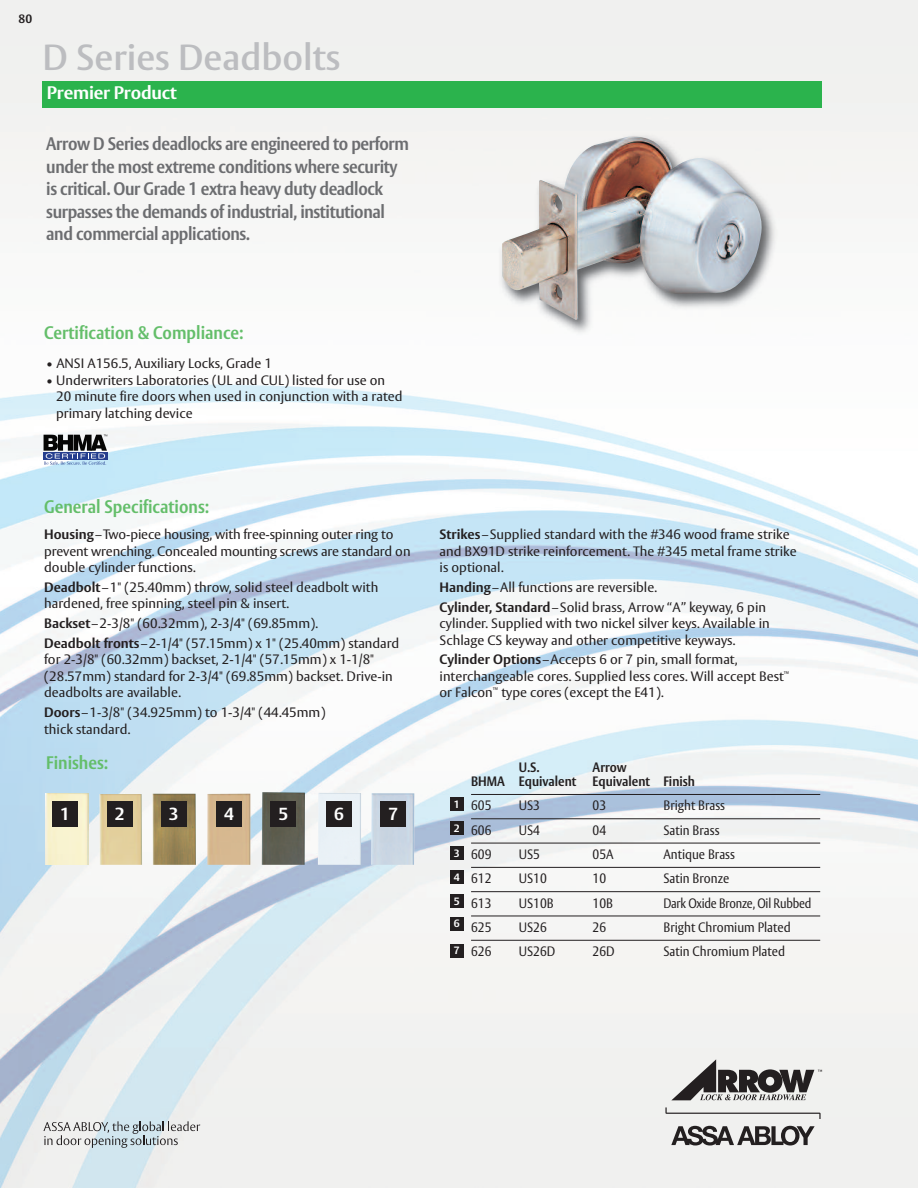
<style>
.page{position:relative;width:918px;height:1188px;background:#fff}
.page>*{position:absolute;margin:0;border:0;box-sizing:border-box;transform-origin:0 0}
.t1{font:600 36px "Vesta";color:#bcbdc0}
.t2{font:700 18px/22.5px "Vesta";letter-spacing:-.025em;color:#6c6d70;scale:.9 1}
.t3{font:700 18px "Vesta";color:#64be6a;scale:.9 1}
.t4{font:700 18px "Vesta";letter-spacing:-.01em;color:#fff}
.t5{font:700 17.25px "Vesta";color:#fff}
.t6{font:13.5px/16.5px "Vesta";color:#231f20}
.t7{font:13.5px "Vesta";color:#231f20;scale:.9 1}
.t8{font:700 13.5px/13.8px "Vesta";color:#231f20;scale:.9 1}
.t9{font:13.5px "Vesta";color:#231f20;scale:.85 1}
.t10{font:700 12px "Vesta";color:#231f20}
.t11{font:700 10.5px/22.5px "Vesta";color:#fff}
.s1{font-weight:700}
</style>
<div class="page">
<img style="left:0;top:0;width:918px;height:1188px">
<svg style="left:665px;top:1107px;width:156px;height:12px"></svg>
<svg style="left:671px;top:1126px;width:144px;height:20px"></svg>
<svg style="left:671px;top:1059px;width:151px;height:41px"></svg>
<svg style="left:43px;top:1121px;width:157px;height:27px"></svg>
<div style="left:450px;top:797px;width:14px;height:14px;background:#231f20"></div>
<div style="left:450px;top:821px;width:14px;height:14px;background:#231f20"></div>
<div style="left:450px;top:847px;width:14px;height:13px;background:#231f20"></div>
<div style="left:450px;top:871px;width:14px;height:13px;background:#231f20"></div>
<div style="left:450px;top:894px;width:14px;height:14px;background:#231f20"></div>
<div style="left:450px;top:917px;width:14px;height:13px;background:#231f20"></div>
<div style="left:450px;top:944px;width:14px;height:13px;background:#231f20"></div>
<img style="left:207px;top:794px;width:43px;height:71px">
<img style="left:262px;top:792px;width:43px;height:73px">
<div style="left:318px;top:793px;width:43px;height:72px;background:#e9f1f6"></div>
<img style="left:371px;top:793px;width:43px;height:72px">
<div style="left:380px;top:801px;width:26px;height:26px;background:#231f20"></div>
<img style="left:46px;top:793px;width:42px;height:72px">
<img style="left:99px;top:794px;width:43px;height:71px">
<div style="left:52px;top:801px;width:26px;height:26px;background:#231f20"></div>
<div style="left:107px;top:801px;width:26px;height:26px;background:#231f20"></div>
<img style="left:153px;top:794px;width:43px;height:71px">
<div style="left:161px;top:801px;width:26px;height:26px;background:#231f20"></div>
<div style="left:216px;top:801px;width:26px;height:26px;background:#231f20"></div>
<div style="left:270px;top:801px;width:26px;height:26px;background:#231f20"></div>
<div style="left:326px;top:801px;width:26px;height:26px;background:#231f20"></div>
<hr style="left:471px;top:794px;width:349px;height:1px;background:#231f20">
<hr style="left:471px;top:818px;width:349px;height:1px;background:#231f20">
<hr style="left:471px;top:843px;width:349px;height:1px;background:#231f20">
<hr style="left:471px;top:867px;width:349px;height:1px;background:#231f20">
<hr style="left:471px;top:891px;width:349px;height:1px;background:#231f20">
<hr style="left:471px;top:916px;width:349px;height:1px;background:#231f20">
<hr style="left:471px;top:940px;width:349px;height:1px;background:#231f20">
<div style="left:43px;top:452px;width:64px;height:8px;background:#253e8e"></div>
<svg style="left:44px;top:434px;width:63px;height:31px"></svg>
<div style="left:42px;top:81px;width:780px;height:27px;background:#2bb34d"></div>
<img style="left:427px;top:102px;width:414px;height:266px">
<img style="left:427px;top:102px;width:395px;height:6px">
<img style="left:502px;top:136px;width:260px;height:184px">
<p class="t10" style="left:19px;top:14px;width:15px">80</p>
<h1 class="t1" style="left:43px;top:45px;width:300px">D Series Deadbolts</h1>
<h2 class="t4" style="left:47px;top:87px;width:131px">Premier Product</h2>
<h2 class="t2" style="left:46px;top:135px;width:404px">Arrow D Series deadlocks are engineered to perform under the most extreme conditions where security is critical. Our Grade 1 extra heavy duty deadlock surpasses the demands of industrial, institutional and commercial applications.</h2>
<h2 class="t3" style="left:44px;top:327px;width:223px">Certification &amp; Compliance:</h2>
<p class="t6" style="left:46px;top:357px;width:227px">• ANSI A156.5, Auxiliary Locks, Grade 1</p>
<p class="t6" style="left:56px;top:373px;width:348px;text-indent:-10px">• Underwriters Laboratories (UL and CUL) listed for use on<br>20 minute fire doors when used in conjunction with a rated primary latching device</p>
<h2 class="t3" style="left:44px;top:500px;width:185px">General Specifications:</h2>
<p class="t6" style="left:44px;top:528px;width:368px"><span class="s1">Housing</span>–Two-piece housing, with free-spinning outer ring to prevent wrenching. Concealed mounting screws are standard on double cylinder functions.</p>
<p class="t6" style="left:44px;top:580px;width:336px"><span class="s1">Deadbolt</span>–1" (25.40mm) throw, solid steel deadbolt with hardened, free spinning, steel pin &amp; insert.</p>
<p class="t6" style="left:44px;top:615px;width:357px;line-height:19.8px"><span class="s1">Backset</span>–2-3/8" (60.32mm), 2-3/4" (69.85mm).<br><span class="s1">Deadbolt fronts</span>–2-1/4" (57.15mm) x 1" (25.40mm) standard</p>
<p class="t6" style="left:44px;top:653px;width:350px">for 2-3/8" (60.32mm) backset, 2-1/4" (57.15mm) x 1-1/8" (28.57mm) standard for 2-3/4" (69.85mm) backset. Drive-in deadbolts are available.</p>
<p class="t6" style="left:44px;top:706px;width:283px"><span class="s1">Doors</span>–1-3/8" (34.925mm) to 1-3/4" (44.45mm) thick standard.</p>
<h2 class="t3" style="left:46px;top:756px;width:70px">Finishes:</h2>
<p class="t5" style="left:60px;top:808px;width:11px">1</p>
<p class="t5" style="left:115px;top:808px;width:11px">2</p>
<p class="t5" style="left:169px;top:808px;width:11px">3</p>
<p class="t5" style="left:224px;top:808px;width:11px">4</p>
<p class="t5" style="left:278px;top:808px;width:11px">5</p>
<p class="t5" style="left:334px;top:808px;width:11px">6</p>
<p class="t5" style="left:389px;top:808px;width:11px">7</p>
<p class="t6" style="left:440px;top:528px;width:359px"><span class="s1">Strikes</span>–Supplied standard with the #346 wood frame strike and BX91D strike reinforcement. The #345 metal frame strike is optional.</p>
<p class="t6" style="left:440px;top:579px;width:328px;line-height:19.8px"><span class="s1">Handing</span>–All functions are reversible.<br><span class="s1">Cylinder, Standard</span>–Solid brass, Arrow “A” keyway, 6 pin</p>
<p class="t6" style="left:440px;top:617px;width:332px">cylinder. Supplied with two nickel silver keys. Available in<br>Schlage CS keyway and other competitive keyways.</p>
<p class="t6" style="left:440px;top:653px;width:351px"><span class="s1">Cylinder Options</span>–Accepts 6 or 7 pin, small format, interchangeable cores. Supplied less cores. Will accept Best<sup>™ </sup>or Falcon<sup>™</sup> type cores (except the E41).</p>
<p class="t11" style="left:454px;top:794px;width:7px">1</p>
<p class="t11" style="left:454px;top:818px;width:7px">2</p>
<p class="t11" style="left:454px;top:843px;width:7px">3</p>
<p class="t11" style="left:454px;top:867px;width:7px">4</p>
<p class="t11" style="left:454px;top:891px;width:7px">5<br>6</p>
<p class="t11" style="left:454px;top:941px;width:7px">7</p>
<p class="t8" style="left:519px;top:762px;width:25px">U.S.</p>
<p class="t8" style="left:471px;top:762px;width:250px;text-indent:121px">Arrow<br>BHMA Equivalent Equivalent Finish</p>
<p class="t7" style="left:471px;top:801px;width:24px">605</p>
<p class="t7" style="left:519px;top:801px;width:25px">US3</p>
<p class="t7" style="left:593px;top:801px;width:17px">03</p>
<p class="t7" style="left:663px;top:801px;width:70px">Bright Brass</p>
<p class="t7" style="left:471px;top:825px;width:24px">606</p>
<p class="t7" style="left:519px;top:825px;width:25px">US4</p>
<p class="t7" style="left:593px;top:825px;width:17px">04</p>
<p class="t7" style="left:663px;top:825px;width:64px">Satin Brass</p>
<p class="t7" style="left:471px;top:849px;width:24px">609</p>
<p class="t7" style="left:519px;top:849px;width:25px">US5</p>
<p class="t7" style="left:593px;top:849px;width:25px">05A</p>
<p class="t7" style="left:663px;top:849px;width:81px">Antique Brass</p>
<p class="t7" style="left:471px;top:874px;width:24px">612</p>
<p class="t7" style="left:519px;top:874px;width:33px">US10</p>
<p class="t7" style="left:593px;top:874px;width:17px">10</p>
<p class="t7" style="left:663px;top:874px;width:75px">Satin Bronze</p>
<p class="t7" style="left:471px;top:898px;width:24px">613</p>
<p class="t7" style="left:519px;top:898px;width:40px">US10B</p>
<p class="t7" style="left:593px;top:898px;width:24px">10B</p>
<p class="t9" style="left:663px;top:898px;width:176px">Dark Oxide Bronze, Oil Rubbed</p>
<p class="t7" style="left:471px;top:922px;width:24px">625</p>
<p class="t7" style="left:519px;top:922px;width:33px">US26</p>
<p class="t7" style="left:593px;top:922px;width:17px">26</p>
<p class="t7" style="left:663px;top:922px;width:143px">Bright Chromium Plated</p>
<p class="t7" style="left:471px;top:947px;width:24px">626</p>
<p class="t7" style="left:519px;top:947px;width:42px">US26D</p>
<p class="t7" style="left:593px;top:947px;width:26px">26D</p>
<p class="t7" style="left:663px;top:947px;width:137px">Satin Chromium Plated</p>
</div>
